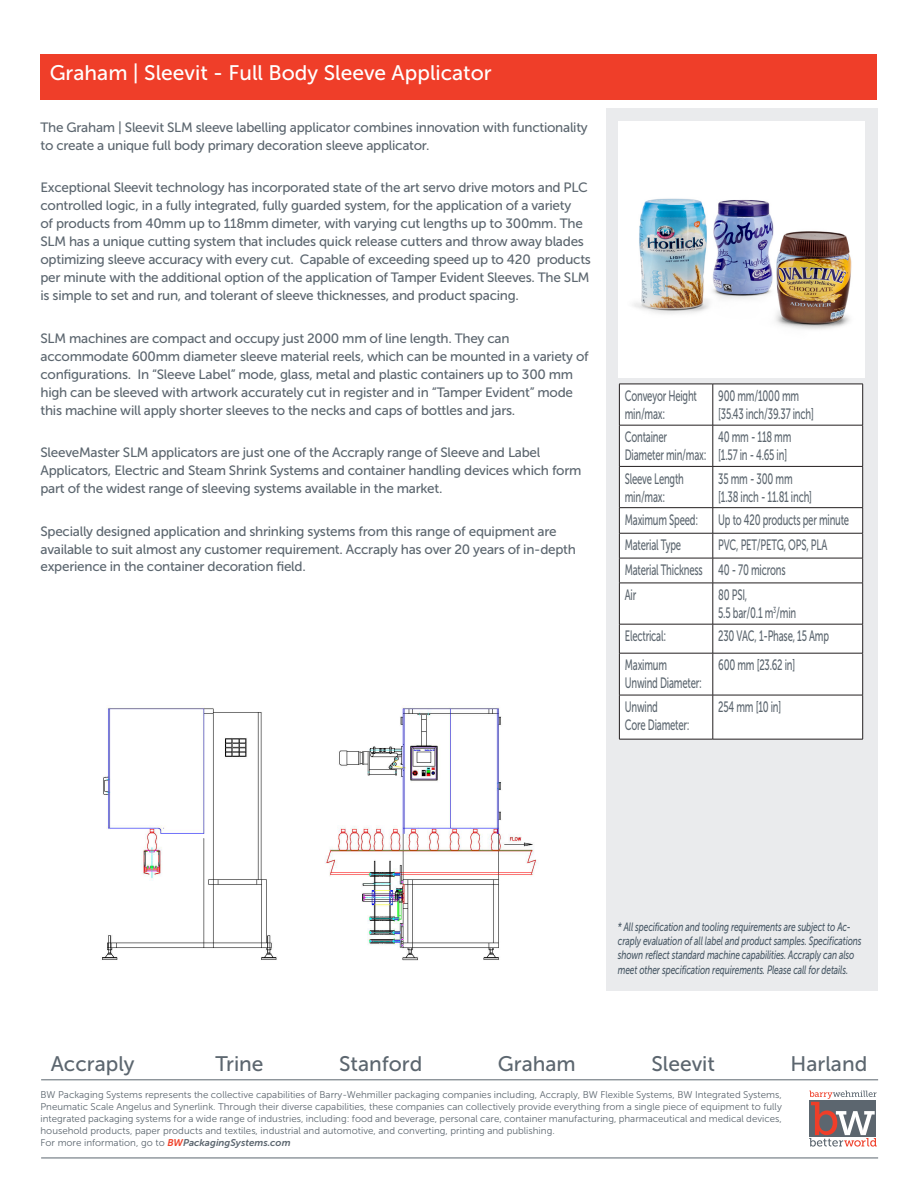
<style>
.page{position:relative;width:918px;height:1188px;background:#fff}
.page>*{position:absolute;margin:0;border:0;box-sizing:border-box;transform-origin:0 0}
.t1{font:21px "Museo Sans 500";color:#5c666f}
.Page_2_Heading{font:21px "Museo Sans 500";color:#fff}
.Page_2_Table_cells{font:15px/18px "Museo Sans 500";letter-spacing:-.02em;color:#5c666f;scale:.63 1}
.Page_2_Body{font:13.5px/18px "Museo Sans 500";letter-spacing:-.02em;color:#5c666f}
.Speed_Warning{font:italic 12px/14.4px "Museo Sans 500";letter-spacing:-.01em;color:#485865;scale:.7 1}
.t2{font:9.75px/12px "Museo Sans 300";color:#5c666f}
.s1{font-family:"Museo Sans 700";font-style:italic;color:#ef4129}
.s2{font-family:"Museo Sans 700";font-style:italic}
</style>
<div class="page">
<div style="left:40px;top:54px;width:838px;height:45px;background:#ef3e29"></div>
<div style="left:606px;top:108px;width:272px;height:882px;background:#eaebed"></div>
<hr style="left:41px;top:1158px;width:837px;height:1px;background:#5c666f">
<hr style="left:41px;top:1080px;width:837px;height:1px;background:#5c666f">
<svg style="left:809px;top:1091px;width:68px;height:56px"></svg>
<img style="left:619px;top:122px;width:246px;height:256px">
<div style="left:620px;top:385px;width:242px;height:354px;background:#fff"></div>
<hr style="left:619px;top:384px;width:94px;height:1px;background:#231f20">
<hr style="left:619px;top:384px;width:1px;height:41px;background:#231f20">
<hr style="left:713px;top:384px;width:150px;height:1px;background:#231f20">
<hr style="left:713px;top:384px;width:1px;height:41px;background:#231f20">
<hr style="left:862px;top:384px;width:1px;height:41px;background:#231f20">
<hr style="left:619px;top:425px;width:94px;height:1px;background:#231f20">
<hr style="left:619px;top:425px;width:1px;height:41px;background:#231f20">
<hr style="left:713px;top:425px;width:150px;height:1px;background:#231f20">
<hr style="left:713px;top:425px;width:1px;height:41px;background:#231f20">
<hr style="left:862px;top:425px;width:1px;height:41px;background:#231f20">
<hr style="left:619px;top:466px;width:94px;height:1px;background:#231f20">
<hr style="left:619px;top:467px;width:1px;height:40px;background:#231f20">
<hr style="left:713px;top:466px;width:150px;height:1px;background:#231f20">
<hr style="left:713px;top:467px;width:1px;height:40px;background:#231f20">
<hr style="left:862px;top:467px;width:1px;height:40px;background:#231f20">
<hr style="left:619px;top:507px;width:94px;height:1px;background:#231f20">
<hr style="left:713px;top:507px;width:150px;height:1px;background:#231f20">
<hr style="left:619px;top:533px;width:94px;height:1px;background:#231f20">
<hr style="left:713px;top:533px;width:150px;height:1px;background:#231f20">
<hr style="left:619px;top:558px;width:94px;height:1px;background:#231f20">
<svg style="left:619px;top:508px;width:1px;height:75px"></svg>
<hr style="left:713px;top:558px;width:150px;height:1px;background:#231f20">
<svg style="left:713px;top:508px;width:1px;height:75px"></svg>
<svg style="left:862px;top:508px;width:1px;height:75px"></svg>
<hr style="left:619px;top:583px;width:94px;height:1px;background:#231f20">
<hr style="left:619px;top:583px;width:1px;height:41px;background:#231f20">
<hr style="left:713px;top:583px;width:150px;height:1px;background:#231f20">
<hr style="left:713px;top:583px;width:1px;height:41px;background:#231f20">
<hr style="left:862px;top:583px;width:1px;height:41px;background:#231f20">
<hr style="left:619px;top:624px;width:94px;height:1px;background:#231f20">
<svg style="left:619px;top:624px;width:1px;height:29px"></svg>
<hr style="left:713px;top:624px;width:150px;height:1px;background:#231f20">
<svg style="left:713px;top:624px;width:1px;height:29px"></svg>
<svg style="left:862px;top:624px;width:1px;height:29px"></svg>
<hr style="left:619px;top:653px;width:94px;height:1px;background:#231f20">
<hr style="left:619px;top:653px;width:1px;height:42px;background:#231f20">
<hr style="left:713px;top:653px;width:150px;height:1px;background:#231f20">
<hr style="left:713px;top:653px;width:1px;height:42px;background:#231f20">
<hr style="left:862px;top:653px;width:1px;height:42px;background:#231f20">
<hr style="left:619px;top:695px;width:94px;height:1px;background:#231f20">
<hr style="left:619px;top:695px;width:1px;height:44px;background:#231f20">
<hr style="left:713px;top:695px;width:150px;height:1px;background:#231f20">
<hr style="left:713px;top:695px;width:1px;height:44px;background:#231f20">
<hr style="left:862px;top:695px;width:1px;height:44px;background:#231f20">
<hr style="left:619px;top:739px;width:94px;height:1px;background:#231f20">
<hr style="left:713px;top:739px;width:150px;height:1px;background:#231f20">
<img style="left:102px;top:705px;width:437px;height:256px">
<p class="Page_2_Heading" style="left:50px;top:61px;width:444px">Graham | Sleevit - Full Body Sleeve Applicator</p>
<p class="Page_2_Body" style="left:40px;top:118px;width:549px">The Graham | Sleevit SLM sleeve labelling applicator combines innovation with functionality to create a unique full body primary decoration sleeve applicator.</p>
<p class="Page_2_Body" style="left:40px;top:179px;width:552px">Exceptional Sleevit technology has incorporated state of the art servo drive motors and PLC controlled logic, in a fully integrated, fully guarded system, for the application of a variety<br>of products from 40mm up to 118mm dimeter, with varying cut lengths up to 300mm. The SLM has a unique cutting system that includes quick release cutters and throw away blades optimizing sleeve accuracy with every cut. Capable of exceeding speed up to 420 products per minute with the additional option of the application of Tamper Evident Sleeves. The SLM is simple to set and run, and tolerant of sleeve thicknesses, and product spacing.</p>
<p class="Page_2_Body" style="left:40px;top:329px;width:550px">SLM machines are compact and occupy just 2000 mm of line length. They can accommodate 600mm diameter sleeve material reels, which can be mounted in a variety of configurations. In “Sleeve Label” mode, glass, metal and plastic containers up to 300 mm high can be sleeved with artwork accurately cut in register and in “Tamper Evident” mode this machine will apply shorter sleeves to the necks and caps of bottles and jars.</p>
<p class="Page_2_Body" style="left:40px;top:443px;width:543px">SleeveMaster SLM applicators are just one of the Accraply range of Sleeve and Label<br>Applicators, Electric and Steam Shrink Systems and container handling devices which form part of the widest range of sleeving systems available in the market.</p>
<p class="Page_2_Body" style="left:40px;top:522px;width:537px">Specially designed application and shrinking systems from this range of equipment are available to suit almost any customer requirement. Accraply has over 20 years of in-depth experience in the container decoration field.</p>
<p class="Page_2_Table_cells" style="left:625px;top:387px;width:116px">Conveyor Height</p>
<p class="Page_2_Table_cells" style="left:625px;top:405px;width:66px">min/max:</p>
<p class="Page_2_Table_cells" style="left:718px;top:387px;width:130px">900 mm/1000 mm</p>
<p class="Page_2_Table_cells" style="left:718px;top:405px;width:153px">[35.43 inch/39.37 inch]</p>
<p class="Page_2_Table_cells" style="left:625px;top:428px;width:131px">Container<br>Diameter min/max:</p>
<p class="Page_2_Table_cells" style="left:718px;top:428px;width:118px">40 mm - 118 mm</p>
<p class="Page_2_Table_cells" style="left:718px;top:446px;width:111px">[1.57 in - 4.65 in]</p>
<p class="Page_2_Table_cells" style="left:625px;top:470px;width:95px">Sleeve Length</p>
<p class="Page_2_Table_cells" style="left:625px;top:488px;width:66px">min/max:</p>
<p class="Page_2_Table_cells" style="left:718px;top:470px;width:120px">35 mm - 300 mm</p>
<p class="Page_2_Table_cells" style="left:718px;top:488px;width:150px">[1.38 inch - 11.81 inch]</p>
<p class="Page_2_Table_cells" style="left:625px;top:511px;width:118px">Maximum Speed:</p>
<p class="Page_2_Table_cells" style="left:718px;top:511px;width:209px">Up to 420 products per minute</p>
<p class="Page_2_Table_cells" style="left:625px;top:536px;width:91px">Material Type</p>
<p class="Page_2_Table_cells" style="left:718px;top:536px;width:175px">PVC, PET/PETG, OPS, PLA</p>
<p class="Page_2_Table_cells" style="left:625px;top:561px;width:125px">Material Thickness</p>
<p class="Page_2_Table_cells" style="left:718px;top:561px;width:109px">40 - 70 microns</p>
<p class="Page_2_Table_cells" style="left:625px;top:586px;width:20px">Air</p>
<p class="Page_2_Table_cells" style="left:718px;top:586px;width:48px">80 PSI,</p>
<p class="Page_2_Table_cells" style="left:718px;top:604px;width:126px">5.5 bar/0.1 m<sup>3</sup>/min</p>
<p class="Page_2_Table_cells" style="left:625px;top:627px;width:67px">Electrical:</p>
<p class="Page_2_Table_cells" style="left:718px;top:627px;width:177px">230 VAC, 1-Phase, 15 Amp</p>
<p class="Page_2_Table_cells" style="left:625px;top:656px;width:69px">Maximum</p>
<p class="Page_2_Table_cells" style="left:625px;top:674px;width:124px">Unwind Diameter:</p>
<p class="Page_2_Table_cells" style="left:718px;top:656px;width:124px">600 mm [23.62 in]</p>
<p class="Page_2_Table_cells" style="left:625px;top:698px;width:54px">Unwind</p>
<p class="Page_2_Table_cells" style="left:625px;top:716px;width:105px">Core Diameter:</p>
<p class="Page_2_Table_cells" style="left:718px;top:698px;width:102px">254 mm [10 in]</p>
<p class="Speed_Warning" style="left:618px;top:919px;width:350px">* All specification and tooling requirements are subject to Ac&shy;craply evaluation of all label and product samples. Specifications shown reflect standard machine capabilities. Accraply can also meet other specification requirements. Please call for details.</p>
<h1 class="t1" style="left:51px;top:1052px;width:85px">Accraply</h1>
<h1 class="t1" style="left:216px;top:1052px;width:49px">Trine</h1>
<h1 class="t1" style="left:339px;top:1052px;width:85px">Stanford</h1>
<h1 class="t1" style="left:498px;top:1052px;width:79px">Graham</h1>
<h1 class="t1" style="left:651px;top:1052px;width:65px">Sleevit</h1>
<h1 class="t1" style="left:791px;top:1052px;width:78px">Harland</h1>
<p class="t2" style="left:40px;top:1089px;width:743px">BW Packaging Systems represents the collective capabilities of Barry-Wehmiller packaging companies including, Accraply, BW Flexible Systems, BW Integrated Systems, Pneumatic Scale Angelus and Synerlink. Through their diverse capabilities, these companies can collectively provide everything from a single piece of equipment to fully integrated packaging systems for a wide range of industries, including: food and beverage, personal care, container manufacturing, pharmaceutical and medical devices, household products, paper products and textiles, industrial and automotive, and converting, printing and publishing.<br>For more information, go to <span class="s1">BW</span><span class="s2">PackagingSystems.com</span></p>
</div>
